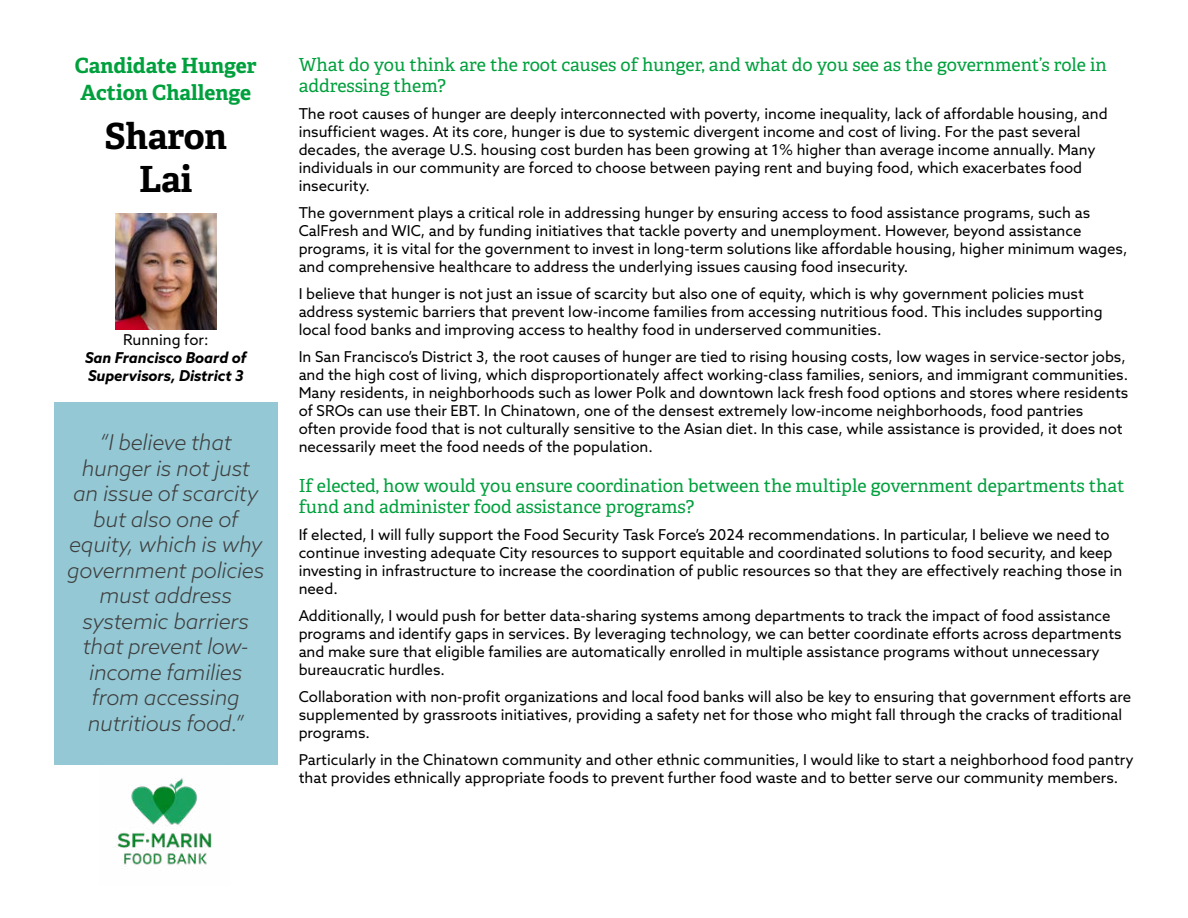
<style>
.page{position:relative;width:1188px;height:918px;background:#fff}
.page>*{position:absolute;margin:0;border:0;box-sizing:border-box;transform-origin:0 0}
.t1{font:700 36px/43.5px "Adelle";letter-spacing:-.01em;color:#000;text-align:center}
.t2{font:italic 300 21.75px/25.5px "Azo Sans";letter-spacing:-.01em;color:#3e3e3e;text-align:center}
.t3{font:700 21px/27px "Adelle";color:#00a03d}
.t4{font:18px/21px "Adelle";color:#00a03d}
.t5{font:15px/18px "Azo Sans";color:#000}
.t6{font:italic 700 15px/18px "Azo Sans";color:#000}
</style>
<div class="page">
<img style="left:115px;top:778px;width:97px;height:87px">
<div style="left:54px;top:402px;width:224px;height:363px;background:#93c8d4"></div>
<img style="left:115px;top:214px;width:101px;height:115px">
<h3 class="t3" style="left:75px;top:52px;width:184px">Candidate Hunger<br>Action Challenge</h3>
<p class="t4" style="left:299px;top:54px;width:810px">What do you think are the root causes of hunger, and what do you see as the government’s role in addressing them?</p>
<p class="t5" style="left:299px;top:104px;width:811px">The root causes of hunger are deeply interconnected with poverty, income inequality, lack of affordable housing, and insufficient wages. At its core, hunger is due to systemic divergent income and cost of living. For the past several decades, the average U.S. housing cost burden has been growing at 1% higher than average income annually. Many individuals in our community are forced to choose between paying rent and buying food, which exacerbates food insecurity.</p>
<p class="t5" style="left:299px;top:203px;width:830px">The government plays a critical role in addressing hunger by ensuring access to food assistance programs, such as CalFresh and WIC, and by funding initiatives that tackle poverty and unemployment. However, beyond assistance programs, it is vital for the government to invest in long-term solutions like affordable housing, higher minimum wages, and comprehensive healthcare to address the underlying issues causing food insecurity.</p>
<p class="t5" style="left:299px;top:284px;width:806px">I believe that hunger is not just an issue of scarcity but also one of equity, which is why government policies must address systemic barriers that prevent low-income families from accessing nutritious food. This includes supporting local food banks and improving access to healthy food in underserved communities.</p>
<p class="t5" style="left:299px;top:347px;width:831px">In San Francisco’s District 3, the root causes of hunger are tied to rising housing costs, low wages in service-sector jobs, and the high cost of living, which disproportionately affect working-class families, seniors, and immigrant communities.<br>Many residents, in neighborhoods such as lower Polk and downtown lack fresh food options and stores where residents of SROs can use their EBT. In Chinatown, one of the densest extremely low-income neighborhoods, food pantries<br>often provide food that is not culturally sensitive to the Asian diet. In this case, while assistance is provided, it does not necessarily meet the food needs of the population.</p>
<p class="t4" style="left:299px;top:475px;width:827px">If elected, how would you ensure coordination between the multiple government departments that fund and administer food assistance programs?</p>
<p class="t5" style="left:299px;top:526px;width:825px">If elected, I will fully support the Food Security Task Force’s 2024 recommendations. In particular, I believe we need to continue investing adequate City resources to support equitable and coordinated solutions to food security, and keep investing in infrastructure to increase the coordination of public resources so that they are effectively reaching those in need.</p>
<p class="t5" style="left:299px;top:607px;width:825px">Additionally, I would push for better data-sharing systems among departments to track the impact of food assistance programs and identify gaps in services. By leveraging technology, we can better coordinate efforts across departments and make sure that eligible families are automatically enrolled in multiple assistance programs without unnecessary bureaucratic hurdles.</p>
<p class="t5" style="left:299px;top:688px;width:834px">Collaboration with non-profit organizations and local food banks will also be key to ensuring that government efforts are supplemented by grassroots initiatives, providing a safety net for those who might fall through the cracks of traditional programs.</p>
<p class="t5" style="left:299px;top:751px;width:837px">Particularly in the Chinatown community and other ethnic communities, I would like to start a neighborhood food pantry that provides ethnically appropriate foods to prevent further food waste and to better serve our community members.</p>
<h1 class="t1" style="left:105px;top:114px;width:124px">Sharon<br>Lai</h1>
<p class="t5" style="left:123px;top:331px;width:87px">Running for:</p>
<p class="t6" style="left:85px;top:349px;width:163px">San Francisco Board of<br>Supervisors, District 3</p>
<h2 class="t2" style="left:67px;top:430px;width:199px">“I believe that hunger is not just an issue of scarcity but also one of equity, which is why government policies must address systemic barriers that prevent low&shy;income families from accessing nutritious food.”</h2>
</div>
